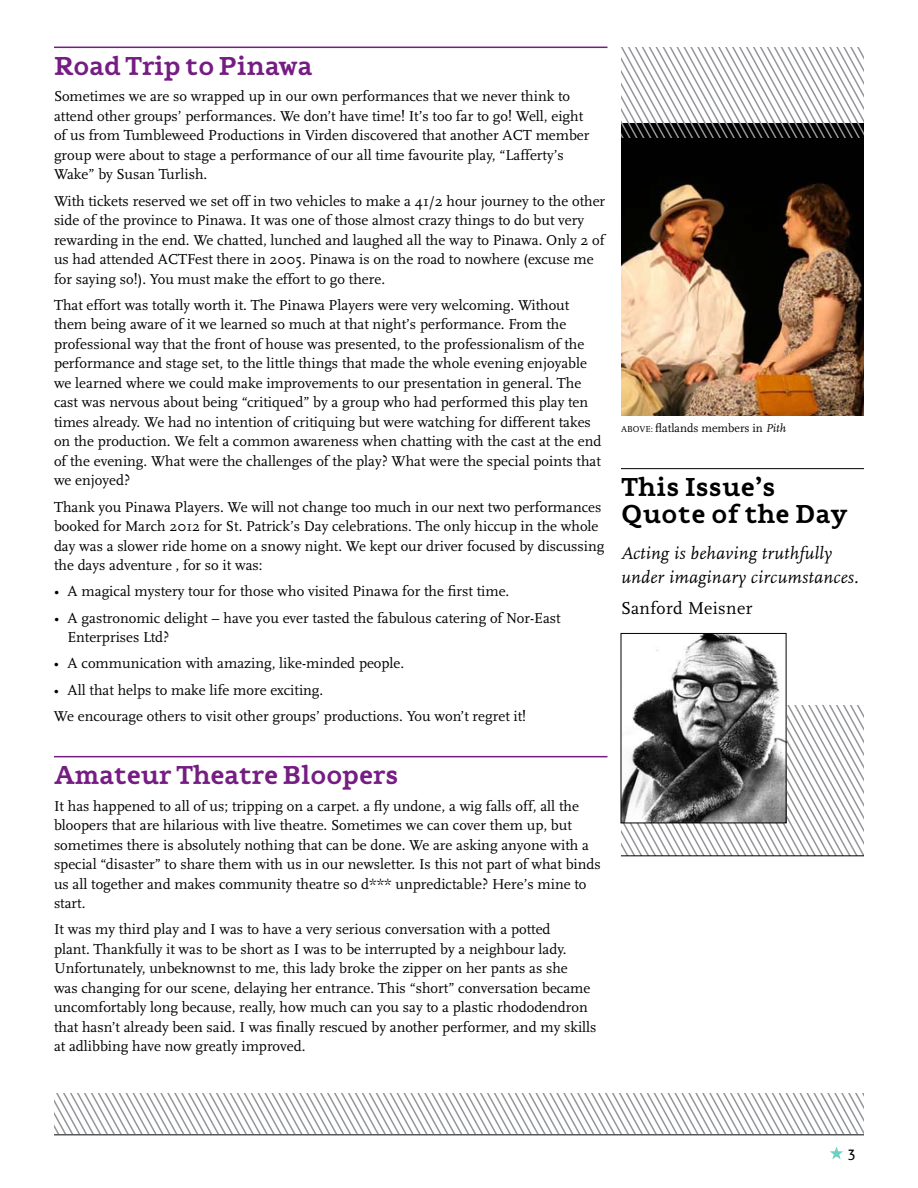
<style>
.page{position:relative;width:918px;height:1188px;background:#fff}
.page>*{position:absolute;margin:0;border:0;box-sizing:border-box;transform-origin:0 0}
.t1{font:700 27px "Flembo Text";letter-spacing:-.02em;color:#751d83}
.t2{font:700 27px/27px "Flembo Text";color:#000}
.t3{font:italic 18px/24px "Scala";letter-spacing:.02em;color:#000}
.t4{font:18px "Scala";letter-spacing:.02em;color:#000}
.t5{font:15px/19.5px "Scala";color:#000}
.t6{font:15px "Flembo Text";color:#000}
.t7{font:12px "Scala";color:#000}
.s1{font-size:9px}
.s2{font-style:italic}
</style>
<div class="page">
<svg style="left:830px;top:1146px;width:13px;height:13px"></svg>
<svg style="left:54px;top:1094px;width:810px;height:40px"></svg>
<hr style="left:54px;top:1134px;width:810px;height:2px;background:#58595b">
<hr style="left:54px;top:47px;width:554px;height:1px;background:#751d83">
<hr style="left:54px;top:756px;width:554px;height:1px;background:#751d83">
<img style="left:621px;top:138px;width:243px;height:278px">
<svg style="left:621px;top:48px;width:243px;height:90px"></svg>
<svg style="left:621px;top:705px;width:243px;height:150px"></svg>
<hr style="left:621px;top:468px;width:243px;height:1px;background:#000">
<img style="left:623px;top:635px;width:161px;height:186px">
<div style="left:621px;top:633px;width:165px;height:190px;border:1px solid #000"></div>
<hr style="left:621px;top:855px;width:243px;height:1px;background:#000">
<h1 class="t1" style="left:54px;top:50px;width:260px">Road Trip to Pinawa</h1>
<p class="t5" style="left:54px;top:87px;width:537px">Sometimes we are so wrapped up in our own performances that we never think to attend other groups’ performances. We don’t have time! It’s too far to go! Well, eight of us from Tumbleweed Productions in Virden discovered that another ACT member group were about to stage a performance of our all time favourite play, “Lafferty’s Wake” by Susan Turlish.</p>
<p class="t5" style="left:54px;top:191px;width:553px">With tickets reserved we set off in two vehicles to make a 41/2 hour journey to the other side of the province to Pinawa. It was one of those almost crazy things to do but very rewarding in the end. We chatted, lunched and laughed all the way to Pinawa. Only 2 of us had attended ACTFest there in 2005. Pinawa is on the road to nowhere (excuse me for saying so!). You must make the effort to go there.</p>
<p class="t5" style="left:54px;top:295px;width:549px">That effort was totally worth it. The Pinawa Players were very welcoming. Without them being aware of it we learned so much at that night’s performance. From the professional way that the front of house was presented, to the professionalism of the performance and stage set, to the little things that made the whole evening enjoyable we learned where we could make improvements to our presentation in general. The cast was nervous about being “critiqued” by a group who had performed this play ten times already. We had no intention of critiquing but were watching for different takes on the production. We felt a common awareness when chatting with the cast at the end of the evening. What were the challenges of the play? What were the special points that we enjoyed?</p>
<p class="t5" style="left:54px;top:497px;width:552px">Thank you Pinawa Players. We will not change too much in our next two performances booked for March 2012 for St. Patrick’s Day celebrations. The only hiccup in the whole day was a slower ride home on a snowy night. We kept our driver focused by discussing the days adventure , for so it was:</p>
<p class="t5" style="left:54px;top:582px;width:457px">• A magical mystery tour for those who visited Pinawa for the first time.</p>
<p class="t5" style="left:67px;top:608px;width:495px;text-indent:-13px">• A gastronomic delight – have you ever tasted the fabulous catering of Nor-East<br>Enterprises Ltd?</p>
<p class="t5" style="left:54px;top:654px;width:352px">• A communication with amazing, like-minded people.</p>
<p class="t5" style="left:54px;top:677px;width:474px;line-height:26.2px">• All that helps to make life more exciting.<br>We encourage others to visit other groups’ productions. You won’t regret it!</p>
<h1 class="t1" style="left:54px;top:760px;width:346px">Amateur Theatre Bloopers</h1>
<p class="t5" style="left:54px;top:796px;width:548px">It has happened to all of us; tripping on a carpet. a fly undone, a wig falls off, all the bloopers that are hilarious with live theatre. Sometimes we can cover them up, but sometimes there is absolutely nothing that can be done. We are asking anyone with a special “disaster” to share them with us in our newsletter. Is this not part of what binds us all together and makes community theatre so d*** unpredictable? Here’s mine to start.</p>
<p class="t5" style="left:54px;top:920px;width:544px">It was my third play and I was to have a very serious conversation with a potted<br>plant. Thankfully it was to be short as I was to be interrupted by a neighbour lady.<br>Unfortunately, unbeknownst to me, this lady broke the zipper on her pants as she<br>was changing for our scene, delaying her entrance. This “short” conversation became uncomfortably long because, really, how much can you say to a plastic rhododendron that hasn’t already been said. I was finally rescued by another performer, and my skills at adlibbing have now greatly improved.</p>
<p class="t7" style="left:621px;top:421px;width:166px"><span class="s1">ABOVE:</span> flatlands members in <span class="s2">Pith</span></p>
<h1 class="t2" style="left:621px;top:473px;width:228px">This Issue’s<br>Quote of the Day</h1>
<p class="t3" style="left:621px;top:542px;width:239px">Acting is behaving truthfully under imaginary circumstances.</p>
<p class="t4" style="left:621px;top:599px;width:133px">Sanford Meisner</p>
<p class="t6" style="left:848px;top:1143px;width:9px">3</p>
</div>
